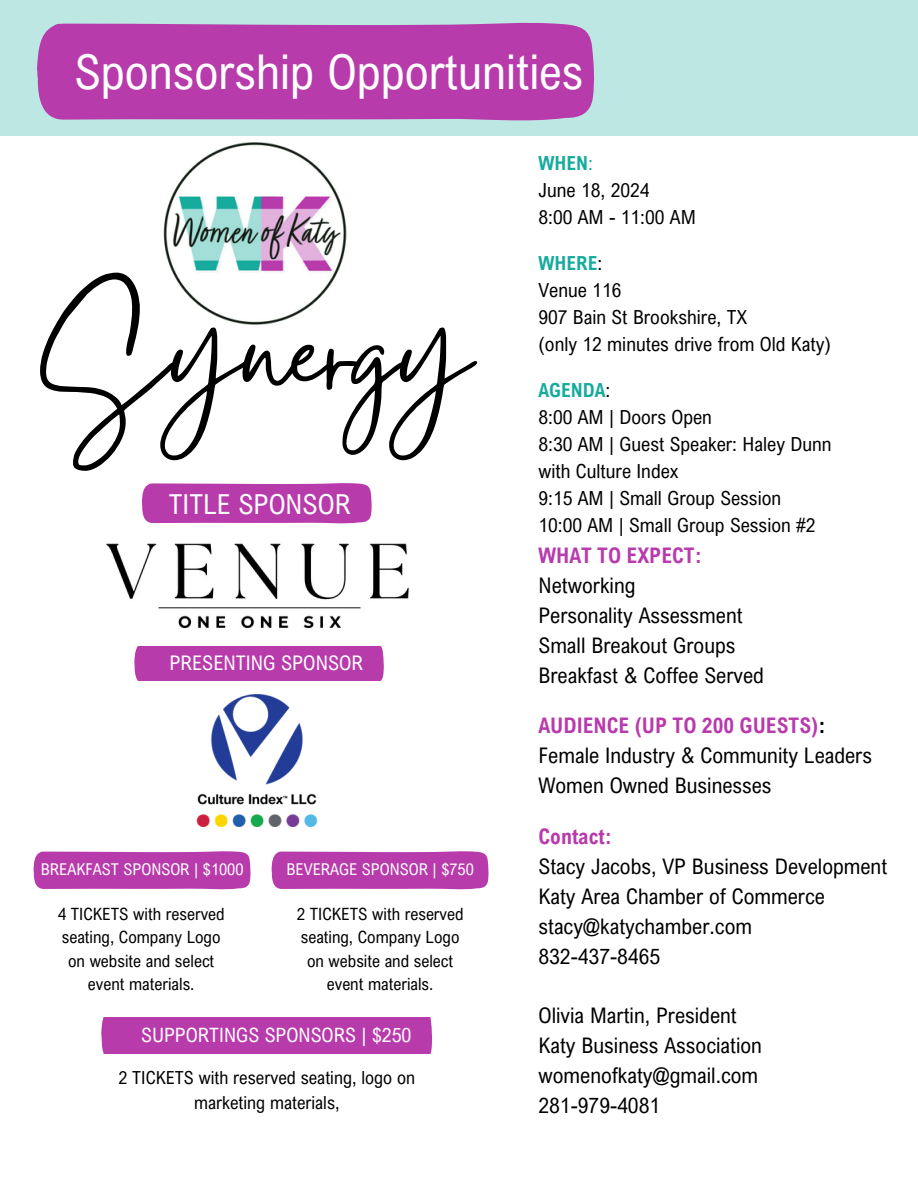
<style>
.page{position:relative;width:918px;height:1188px;background:#fff}
.page>*{position:absolute;margin:0;border:0;box-sizing:border-box;transform-origin:0 0}
.t1{font:162.45px "Gistesy";color:#000}
.t2{font:48px "Arial Nova Cond";color:#fff}
.t3{font:27.6px "Arial Nova Cond";color:#fff}
.t4{font:21.45px/30px "Arial Nova Cond";color:#000}
.t5{font:20.1px "Arial Nova Cond";color:#fff}
.t6{font:19.8px "Arial Nova Cond";color:#fff}
.t7{font:19.35px/27px "Arial Nova Cond";color:#000}
.t8{font:18px/24.8px "Arial Nova Cond";color:#000;text-align:center}
.t9{font:16.95px/23.2px "Arial Nova Cond";color:#000;text-align:center}
.t10{font:16.2px "Arial Nova Cond";color:#fff}
.s1{font-weight:700;color:#16ab9d}
.s2{color:#16ab9d}
.s3{font-weight:700;color:#b83bac}
.s4{font-weight:700}
</style>
<div class="page">
<div style="left:0;top:0;width:918px;height:136px;background:#bde7e3"></div>
<img style="left:163px;top:142px;width:184px;height:183px">
<img style="left:106px;top:543px;width:303px;height:86px">
<svg style="left:34px;top:851px;width:217px;height:39px;background:#bc47b1"></svg>
<img style="left:196px;top:694px;width:122px;height:133px">
<div style="left:37px;top:22px;width:558px;height:99px;background:#b83bac"></div>
<div style="left:134px;top:646px;width:250px;height:34px;background:#b83bac"></div>
<svg style="left:272px;top:851px;width:217px;height:39px;background:#bc47b1"></svg>
<div style="left:101px;top:1017px;width:332px;height:37px;background:#b83bac"></div>
<svg style="left:142px;top:483px;width:230px;height:41px;background:#bc46b0"></svg>
<h1 class="t2" style="left:74px;top:42px;width:511px">Sponsorship Opportunities</h1>
<p class="t1" style="left:40px;top:239px;width:433px">Synergy</p>
<p class="t3" style="left:169px;top:487px;width:183px">TITLE SPONSOR</p>
<p class="t5" style="left:170px;top:651px;width:195px">PRESENTING SPONSOR</p>
<h2 class="t10" style="left:41px;top:859px;width:204px">BREAKFAST SPONSOR | $1000</h2>
<h6 class="t10" style="left:287px;top:859px;width:189px">BEVERAGE SPONSOR | $750</h6>
<p class="t9" style="left:297px;top:902px;width:168px">2 TICKETS with reserved seating, Company Logo on website and select event materials.</p>
<h6 class="t6" style="left:141px;top:1022px;width:272px">SUPPORTINGS SPONSORS | $250</h6>
<p class="t9" style="left:58px;top:902px;width:168px">4 TICKETS with reserved seating, Company Logo on website and select event materials.</p>
<h4 class="t8" style="left:118px;top:1065px;width:298px">2 TICKETS with reserved seating, logo on marketing materials,</h4>
<p class="t7" style="left:538px;top:149px;width:159px"><span class="s1">WHEN</span><span class="s2">:<br></span>June 18, 2024<br>8:00 AM - 11:00 AM</p>
<h3 class="t7" style="left:538px;top:249px;width:294px"><span class="s1">WHERE</span>:<br>Venue 116<br>907 Bain St Brookshire, TX<br>(only 12 minutes drive from Old Katy)</h3>
<h5 class="t7" style="left:538px;top:376px;width:295px"><span class="s1">AGENDA</span>:<br>8:00 AM | Doors Open<br>8:30 AM | Guest Speaker: Haley Dunn with Culture Index<br>9:15 AM | Small Group Session<br>10:00 AM | Small Group Session #2</h5>
<h5 class="t4" style="left:538px;top:540px;width:227px"><span class="s3">WHAT TO EXPECT:<br></span>Networking<br>Personality Assessment<br>Small Breakout Groups<br>Breakfast &amp; Coffee Served</h5>
<h5 class="t4" style="left:538px;top:710px;width:335px"><span class="s3">AUDIENCE (UP TO 200 GUESTS)</span><span class="s4">:<br></span>Female Industry &amp; Community Leaders<br>Women Owned Businesses</h5>
<p class="t4" style="left:538px;top:821px;width:350px"><span class="s3">Contact:<br></span>Stacy Jacobs, VP Business Development<br>Katy Area Chamber of Commerce stacy@katychamber.com<br>832-437-8465</p>
<p class="t4" style="left:538px;top:1000px;width:225px">Olivia Martin, President<br>Katy Business Association womenofkaty@gmail.com<br>281-979-4081</p>
</div>
